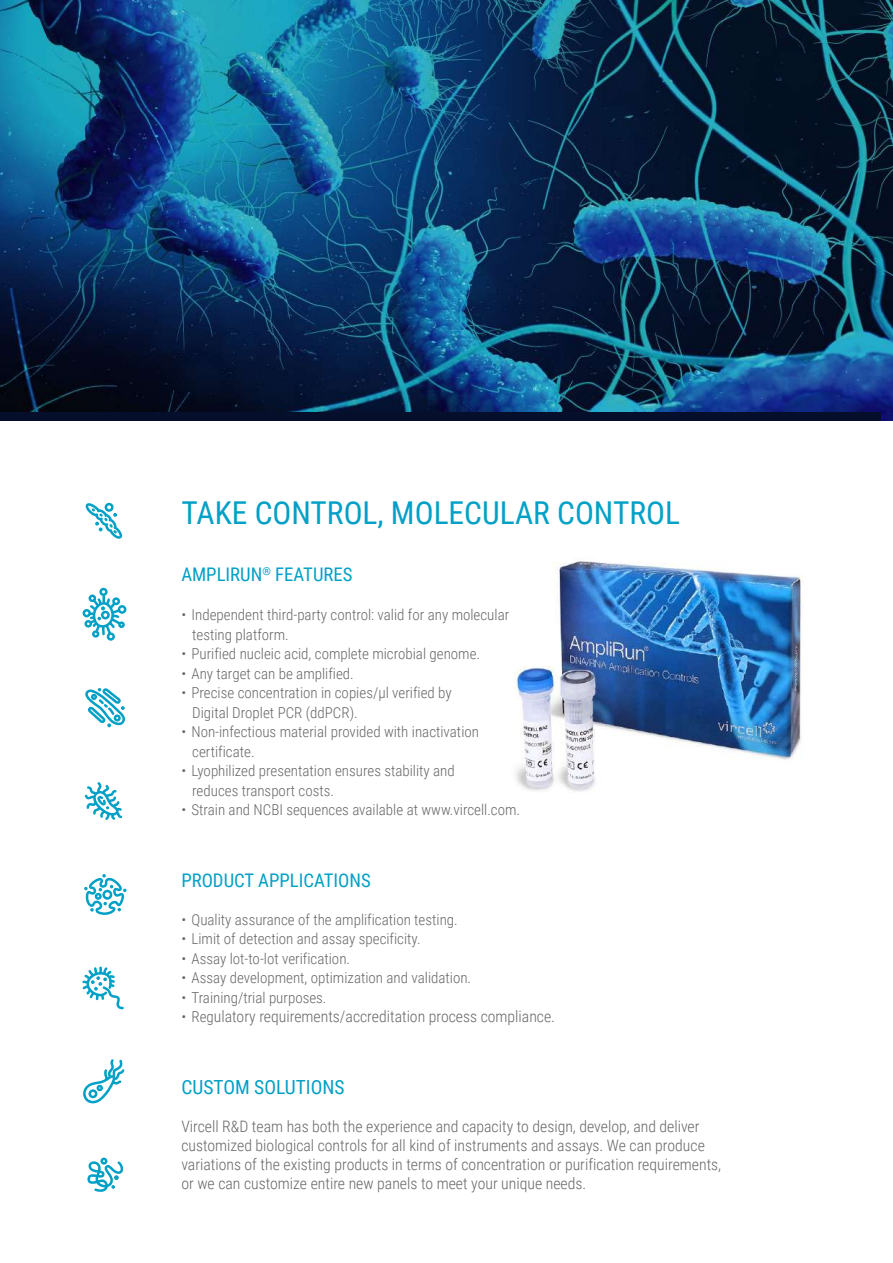
<style>
.page{position:relative;width:893px;height:1263px;background:#fff}
.page>*{position:absolute;margin:0;border:0;box-sizing:border-box;transform-origin:0 0}
.t1{font:31.5px "Roboto Condensed";color:#01a0c6}
.t2{font:19.5px "Roboto Condensed";color:#01a0c6}
.t3{font:18.75px "Roboto Condensed";color:#01a0c6}
.t4{font:300 15.75px/18.9px "Roboto Condensed";color:#666}
.t5{font:300 15px/19.5px "Roboto Condensed";color:#666}
.s1{font-size:15px}
</style>
<div class="page">
<img style="left:514px;top:561px;width:289px;height:230px">
<img style="left:0;top:0;width:893px;height:420px">
<div style="left:0;top:412px;width:881px;height:9px;background:#050f2c"></div>
<svg style="left:85px;top:782px;width:37px;height:38px"></svg>
<svg style="left:85px;top:688px;width:40px;height:39px"></svg>
<svg style="left:84px;top:874px;width:43px;height:41px"></svg>
<svg style="left:83px;top:588px;width:43px;height:53px"></svg>
<svg style="left:86px;top:503px;width:36px;height:36px"></svg>
<svg style="left:82px;top:966px;width:42px;height:43px"></svg>
<svg style="left:83px;top:1059px;width:42px;height:44px"></svg>
<svg style="left:87px;top:1157px;width:37px;height:35px"></svg>
<h1 class="t1" style="left:181px;top:491px;width:500px">TAKE CONTROL, MOLECULAR CONTROL</h1>
<p class="t3" style="left:181px;top:561px;width:173px">AMPLIRUN<sup>®</sup> FEATURES</p>
<p class="t5" style="left:192px;top:604px;width:318px;text-indent:-11px">• Independent third-party control: valid for any molecular testing platform.</p>
<p class="t5" style="left:181px;top:643px;width:300px">• Purified nucleic acid, complete microbial genome.</p>
<p class="t5" style="left:181px;top:663px;width:174px">• Any target can be amplified.</p>
<p class="t5" style="left:192px;top:682px;width:261px;text-indent:-11px">• Precise concentration in copies/μl verified by<br>Digital Droplet PCR (ddPCR).</p>
<p class="t5" style="left:192px;top:721px;width:288px;text-indent:-11px">• Non-infectious material provided with inactivation certificate.</p>
<p class="t5" style="left:192px;top:760px;width:264px;text-indent:-11px">• Lyophilized presentation ensures stability and reduces transport costs.</p>
<p class="t5" style="left:181px;top:799px;width:340px">• Strain and NCBI sequences available at www.vircell.com.</p>
<p class="t3" style="left:181px;top:867px;width:191px">PRODUCT APPLICATIONS</p>
<p class="t5" style="left:181px;top:909px;width:278px">• Quality assurance of the amplification testing.</p>
<p class="t5" style="left:181px;top:928px;width:241px">• Limit of detection and assay specificity.</p>
<p class="t5" style="left:181px;top:948px;width:170px">• Assay lot-to-lot verification.</p>
<p class="t5" style="left:181px;top:967px;width:291px">• Assay development, optimization and validation.</p>
<p class="t5" style="left:181px;top:987px;width:147px">• Training/trial purposes.</p>
<p class="t4" style="left:181px;top:1006px;width:375px"><span class="s1">• Reg</span>ulatory requirements/accreditation process compliance.</p>
<h2 class="t2" style="left:181px;top:1073px;width:165px">CUSTOM SOLUTIONS</h2>
<p class="t4" style="left:181px;top:1116px;width:541px">Vircell R&amp;D team has both the experience and capacity to design, develop, and deliver customized biological controls for all kind of instruments and assays. We can produce variations of the existing products in terms of concentration or purification requirements, or we can customize entire new panels to meet your unique needs.</p>
</div>
